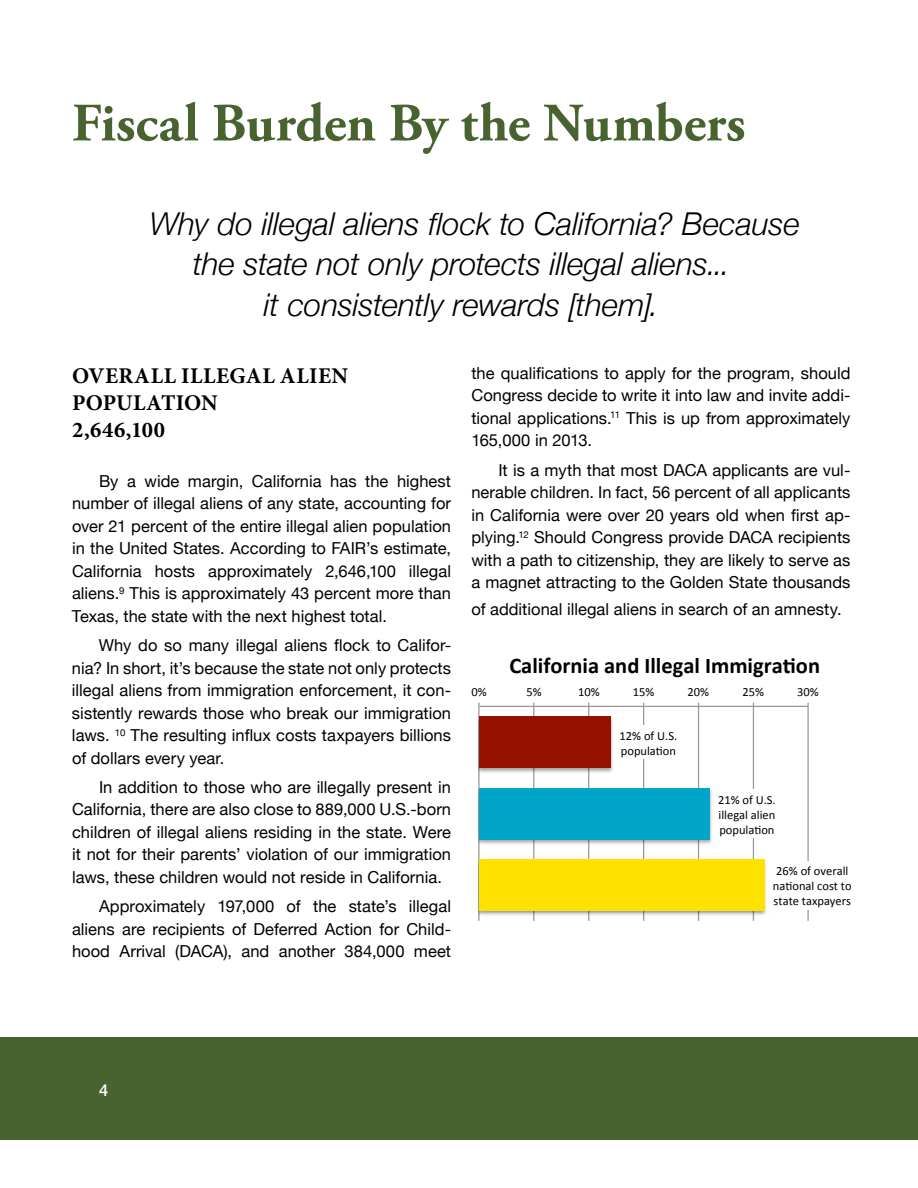
<style>
.page{position:relative;width:918px;height:1188px;background:#fff}
.page>*{position:absolute;margin:0;border:0;box-sizing:border-box;transform-origin:0 0}
.t1{font:700 54px "Adobe Garamond Pro";letter-spacing:-.005em;color:#48632f}
.t2{font:italic 300 31.5px "Helvetica Neue";letter-spacing:-.005em;color:#000}
.t3{font:700 22.5px/27px "Minion Pro";letter-spacing:.02em;color:#000}
.t4{font:700 22.5px "Calibri";color:#000}
.t5{font:16.5px/22.5px "Helvetica Neue";color:#000;text-align:justify}
.t6{font:500 16.5px "Helvetica Neue";color:#fff}
.t7{font:12.45px/15px "Calibri";color:#000}
</style>
<div class="page">
<div style="left:0;top:1037px;width:918px;height:102px;background:#48632f"></div>
<svg style="left:478px;top:702px;width:331px;height:219px"></svg>
<h1 class="t1" style="left:72px;top:92px;width:675px">Fiscal Burden By the Numbers</h1>
<h2 class="t2" style="left:150px;top:199px;width:652px">Why do illegal aliens flock to California? Because</h2>
<h2 class="t2" style="left:193px;top:239px;width:539px">the state not only protects illegal aliens...</h2>
<h2 class="t2" style="left:264px;top:280px;width:396px">it consistently rewards [them].</h2>
<h3 class="t3" style="left:72px;top:362px;width:278px">OVERALL ILLEGAL ALIEN<br>POPULATION<br>2,646,100</h3>
<p class="t5" style="left:72px;top:471px;width:381px;text-indent:27px">By a wide margin, California has the highest number of illegal aliens of any state, accounting for over 21 percent of the entire illegal alien population in the United States. According to FAIR’s estimate, California hosts approximately 2,646,100 illegal aliens.<sup>9</sup> This is approximately 43 percent more than Texas, the state with the next highest total.</p>
<p class="t5" style="left:72px;top:635px;width:381px;text-indent:27px">Why do so many illegal aliens flock to Califor&shy;nia? In short, it’s because the state not only protects illegal aliens from immigration enforcement, it con&shy;sistently rewards those who break our immigration laws. <sup>10</sup> The resulting influx costs taxpayers billions of dollars every year.</p>
<p class="t5" style="left:72px;top:777px;width:381px;text-indent:27px">In addition to those who are illegally present in California, there are also close to 889,000 U.S.-born children of illegal aliens residing in the state. Were it not for their parents’ violation of our immigration laws, these children would not reside in California.</p>
<p class="t5" style="left:72px;top:896px;width:381px;text-indent:27px">Approximately 197,000 of the state’s illegal aliens are recipients of Deferred Action for Child&shy;hood Arrival (DACA), and another 384,000 meet</p>
<p class="t5" style="left:471px;top:363px;width:381px">the qualifications to apply for the program, should Congress decide to write it into law and invite addi&shy;tional applications.<sup>11</sup> This is up from approximately 165,000 in 2013.</p>
<p class="t5" style="left:471px;top:459px;width:381px;text-indent:27px">It is a myth that most DACA applicants are vul&shy;nerable children. In fact, 56 percent of all applicants in California were over 20 years old when first ap&shy;plying.<sup>12</sup> Should Congress provide DACA recipients with a path to citizenship, they are likely to serve as a magnet attracting to the Golden State thousands</p>
<p class="t5" style="left:471px;top:599px;width:372px">of additional illegal aliens in search of an amnesty.</p>
<h3 class="t4" style="left:509px;top:651px;width:312px">California and Illegal Immigra/on</h3>
<p class="t7" style="left:472px;top:684px;width:17px">0%</p>
<p class="t7" style="left:526px;top:684px;width:17px">5%</p>
<p class="t7" style="left:578px;top:684px;width:23px">10%</p>
<p class="t7" style="left:633px;top:684px;width:23px">15%</p>
<p class="t7" style="left:688px;top:684px;width:23px">20%</p>
<p class="t7" style="left:742px;top:684px;width:23px">25%</p>
<p class="t7" style="left:797px;top:684px;width:23px">30%</p>
<p class="t7" style="left:620px;top:728px;width:59px">12% of U.S. popula.on</p>
<p class="t7" style="left:718px;top:792px;width:59px;text-align:justify">21% of U.S. illegal alien popula.on</p>
<p class="t7" style="left:773px;top:864px;width:80px">26% of overall na.onal cost to state taxpayers</p>
<p class="t6" style="left:99px;top:1077px;width:11px">4</p>
</div>
